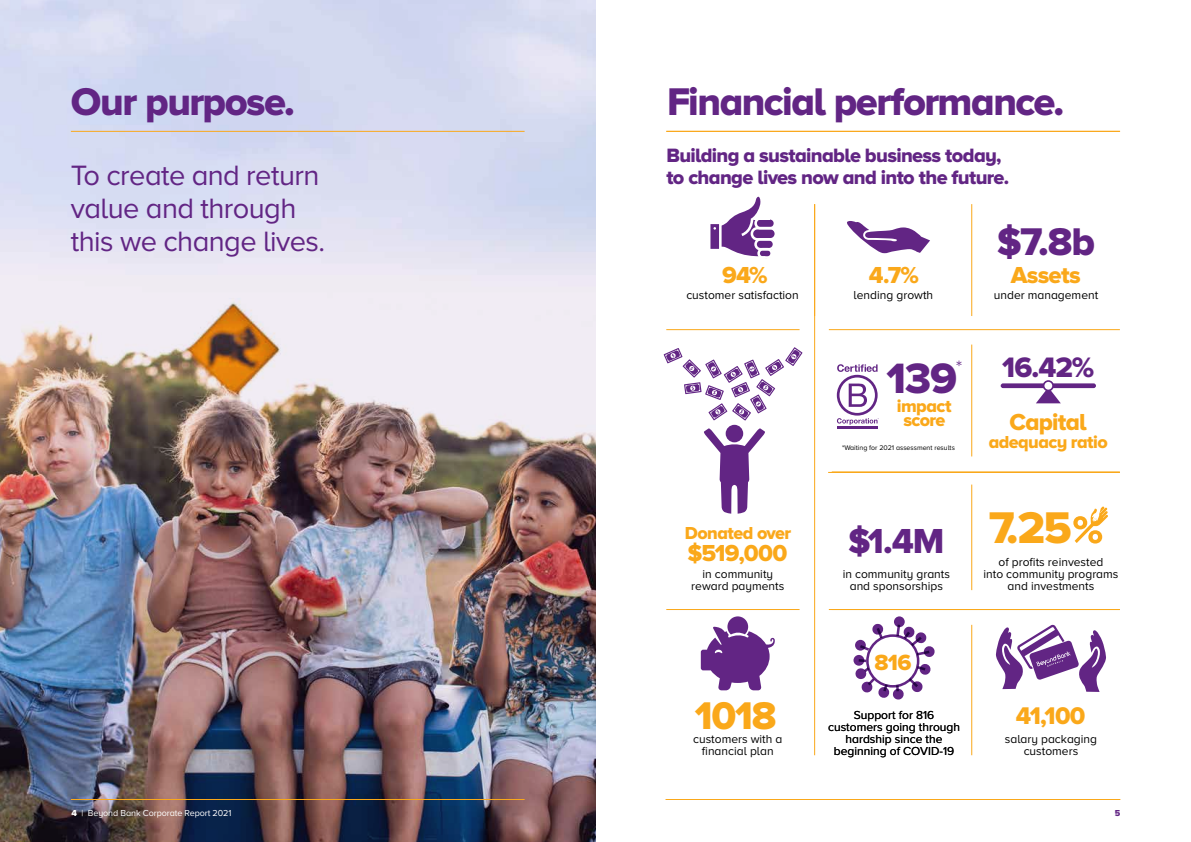
<style>
.page{position:relative;width:1191px;height:842px;background:#fff}
.page>*{position:absolute;margin:0;border:0;box-sizing:border-box;transform-origin:0 0}
.t1{font:46px "Proxima Nova A Extrabld";color:#faa81a}
.t2{font:44px "Proxima Nova A Extrabld";color:#622584}
.t3{font:40px "Proxima Nova A Extrabld";letter-spacing:-.04em;color:#622584}
.t4{font:40px "Proxima Nova A Extrabld";color:#faa81a}
.t5{font:36px "Proxima Nova A Extrabld";color:#622584}
.t6{font:29.2px "Proxima Nova A Extrabld";color:#622584}
.t7{font:29px/33px "Proxima Nova A";letter-spacing:-.02em;color:#622584}
.t8{font:25px "Proxima Nova A Extrabld";color:#faa81a}
.t9{font:24px "Proxima Nova A Extrabld";letter-spacing:-.03em;color:#faa81a}
.t10{font:22.8px "Proxima Nova A Extrabld";color:#faa81a}
.t11{font:20px/22px "Proxima Nova A Extrabld";letter-spacing:-.03em;color:#622584}
.t12{font:18px/14px "Proxima Nova A Extrabld";letter-spacing:-.03em;color:#faa81a;text-align:center}
.t13{font:12px/12px "Proxima Nova A";color:#000;text-align:center}
.t14{font:9px "Proxima Nova A";letter-spacing:-.01em;color:#fff}
.t15{font:9px "Proxima Nova A Extrabld";color:#622584}
.t16{font:7px "Proxima Nova A";color:#000}
.s1{font-family:"Proxima Nova A Extrabld"}
</style>
<div class="page">
<img style="left:0;top:0;width:595px;height:842px">
<svg style="left:1073px;top:506px;width:35px;height:37px"></svg>
<hr style="left:71px;top:799px;width:453px;height:1px;background:#faa81a">
<svg style="left:995px;top:624px;width:111px;height:68px"></svg>
<svg style="left:1035px;top:388px;width:25px;height:15px"></svg>
<div style="left:1000px;top:383px;width:96px;height:5px;background:#622584;border-radius:2px"></div>
<div style="left:1043px;top:381px;width:10px;height:9px;background:#fff;border-radius:50%"></div>
<div style="left:1042px;top:380px;width:11px;height:11px;border:2px solid #622584;border-radius:50%"></div>
<svg style="left:847px;top:221px;width:83px;height:32px"></svg>
<hr style="left:829px;top:609px;width:290px;height:1px;background:#faa81a">
<hr style="left:831px;top:471px;width:288px;height:1px;background:#faa81a">
<hr style="left:829px;top:329px;width:290px;height:1px;background:#faa81a">
<hr style="left:971px;top:345px;width:1px;height:111px;background:#faa81a">
<hr style="left:971px;top:485px;width:1px;height:105px;background:#faa81a">
<hr style="left:814px;top:204px;width:1px;height:551px;background:#faa81a">
<hr style="left:971px;top:204px;width:1px;height:112px;background:#faa81a">
<hr style="left:971px;top:625px;width:1px;height:130px;background:#faa81a">
<hr style="left:837px;top:427px;width:40px;height:2px;background:#622584">
<svg style="left:837px;top:364px;width:41px;height:61px"></svg>
<div style="left:894px;top:616px;width:10px;height:11px;background:#622584;border-radius:50%"></div>
<svg style="left:854px;top:623px;width:81px;height:77px"></svg>
<svg style="left:704px;top:428px;width:61px;height:86px"></svg>
<div style="left:725px;top:425px;width:18px;height:17px;background:#622584;border-radius:50%"></div>
<svg style="left:663px;top:347px;width:139px;height:74px"></svg>
<svg style="left:710px;top:196px;width:65px;height:61px"></svg>
<svg style="left:701px;top:616px;width:74px;height:74px"></svg>
<hr style="left:828px;top:472px;width:291px;height:1px;background:#faa81a">
<hr style="left:666px;top:329px;width:133px;height:1px;background:#faa81a">
<hr style="left:666px;top:609px;width:133px;height:1px;background:#faa81a">
<hr style="left:666px;top:131px;width:454px;height:1px;background:#faa81a">
<hr style="left:665px;top:799px;width:455px;height:1px;background:#faa81a">
<hr style="left:71px;top:131px;width:453px;height:1px;background:#faa81a">
<h3 class="t3" style="left:71px;top:79px;width:225px">Our purpose.</h3>
<h3 class="t7" style="left:71px;top:158px;width:256px">To create and return value and through this we change lives.</h3>
<p class="t14" style="left:72px;top:808px;width:161px"><span class="s1">4</span> | Beyond Bank Corporate Report 2021</p>
<h3 class="t3" style="left:667px;top:79px;width:399px">Financial performance.</h3>
<h3 class="t11" style="left:666px;top:144px;width:344px">Building a sustainable business today, to change lives now and into the future.</h3>
<h3 class="t9" style="left:722px;top:262px;width:47px">94%</h3>
<p class="t13" style="left:686px;top:288px;width:114px">customer satisfaction</p>
<h3 class="t12" style="left:685px;top:526px;width:108px">Donated over</h3>
<h3 class="t9" style="left:687px;top:539px;width:101px">$519,000</h3>
<p class="t13" style="left:691px;top:568px;width:94px">in community reward payments</p>
<h3 class="t3" style="left:997px;top:218px;width:100px">$7.8b</h3>
<h3 class="t9" style="left:869px;top:262px;width:52px">4.7%</h3>
<h3 class="t9" style="left:1010px;top:262px;width:72px">Assets</h3>
<p class="t13" style="left:853px;top:288px;width:81px">lending growth</p>
<p class="t13" style="left:994px;top:288px;width:106px">under management</p>
<h2 class="t2" style="left:886px;top:353px;width:77px">139<sup>*</sup></h2>
<h3 class="t12" style="left:897px;top:399px;width:56px">impact score</h3>
<p class="t16" style="left:842px;top:444px;width:114px">*Waiting for 2021 assessment results</p>
<h3 class="t6" style="left:1002px;top:350px;width:94px">16.42%</h3>
<h3 class="t9" style="left:1009px;top:408px;width:78px">Capital</h3>
<h3 class="t12" style="left:988px;top:435px;width:120px">adequacy ratio</h3>
<h3 class="t5" style="left:848px;top:520px;width:98px">$1.4M</h3>
<p class="t13" style="left:842px;top:568px;width:109px">in community grants and sponsorships</p>
<h1 class="t1" style="left:988px;top:501px;width:85px">7.25</h1>
<p class="t13" style="left:983px;top:556px;width:136px">of profits reinvested<br>into community programs and investments</p>
<h3 class="t10" style="left:874px;top:649px;width:39px">816</h3>
<h3 class="t4" style="left:694px;top:693px;width:83px">1018</h3>
<p class="t13" style="left:828px;top:709px;width:133px">Support for 816 customers going through hardship since the beginning of COVID-19</p>
<p class="t13" style="left:693px;top:733px;width:91px">customers with a financial plan</p>
<h3 class="t8" style="left:1015px;top:701px;width:71px">41,100</h3>
<p class="t13" style="left:1004px;top:733px;width:94px">salary packaging customers</p>
<p class="t15" style="left:1114px;top:807px;width:7px">5</p>
</div>
